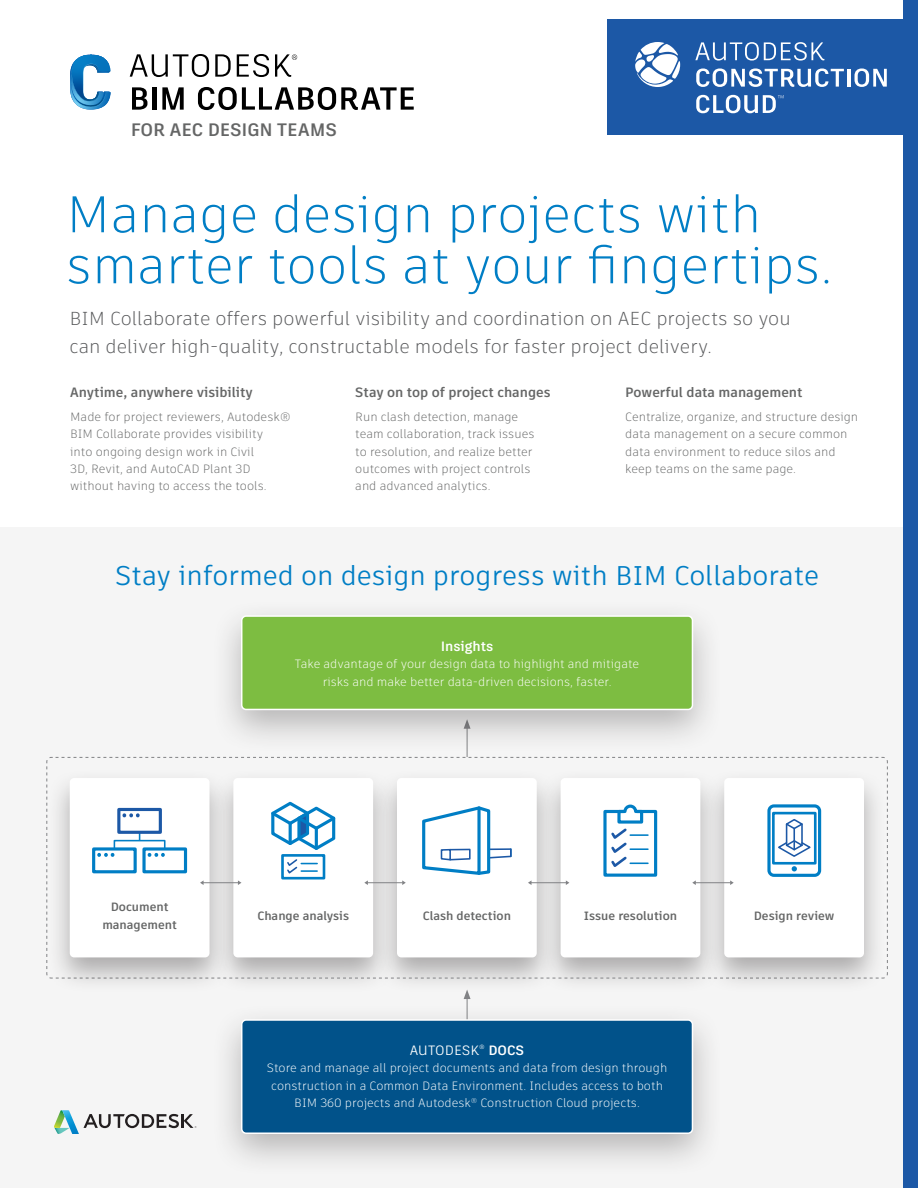
<style>
.page{position:relative;width:918px;height:1188px;background:#fff}
.page>*{position:absolute;margin:0;border:0;box-sizing:border-box;transform-origin:0 0}
.t1{font:300 51.3px/51px "Artifakt Element";color:#007ec5}
.t2{font:27px "Artifakt Element";color:#007ec5}
.t3{font:300 18.75px/27.8px "Artifakt Element";color:#57585a}
.t4{font:700 18px "Artifakt Legend";letter-spacing:-.005em;color:#656666}
.t5{font:700 13.5px "Artifakt Element";color:#656666}
.t6{font:13.5px "Artifakt Legend";color:#fff}
.t7{font:700 13.5px "Artifakt Legend";color:#fff}
.t8{font:300 12px/17.4px "Artifakt Element";color:#656666}
.t9{font:300 12px/17.4px "Artifakt Element";color:#fff;text-align:center}
.t10{font:700 12px/17.4px "Artifakt Element";color:#656666;text-align:center}
.s1{font-weight:700}
</style>
<div class="page">
<div style="left:0;top:527px;width:918px;height:661px;background:#f5f5f5"></div>
<div style="left:607px;top:19px;width:311px;height:116px;background:#1c58a6"></div>
<svg style="left:635px;top:42px;width:45px;height:45px"></svg>
<svg style="left:695px;top:42px;width:129px;height:19px"></svg>
<svg style="left:696px;top:68px;width:148px;height:19px"></svg>
<hr style="left:847px;top:69px;width:3px;height:18px;background:#fff">
<svg style="left:855px;top:68px;width:32px;height:19px"></svg>
<svg style="left:696px;top:95px;width:87px;height:18px"></svg>
<hr style="left:467px;top:997px;width:1px;height:110px;background:#818285">
<svg style="left:464px;top:994px;width:7px;height:5px"></svg>
<hr style="left:467px;top:726px;width:1px;height:31px;background:#818285">
<div style="left:211px;top:1003px;width:512px;height:175px;background:#231f20;opacity:.3"></div>
<div style="left:242px;top:1020px;width:450px;height:113px;background:#01528a;border-radius:4px"></div>
<div style="left:241px;top:1019px;width:452px;height:115px;border:2px solid #fff;border-radius:4px"></div>
<div style="left:211px;top:599px;width:512px;height:155px;background:#231f20;opacity:.3"></div>
<div style="left:242px;top:616px;width:450px;height:93px;background:#7dbd41;border-radius:4px"></div>
<div style="left:241px;top:615px;width:452px;height:95px;border:2px solid #fff;border-radius:4px"></div>
<div style="left:374px;top:769px;width:186px;height:225px;background:#f0f0f0"></div>
<div style="left:538px;top:769px;width:185px;height:225px;background:#f1f1f1"></div>
<div style="left:211px;top:769px;width:185px;height:225px;background:#f1f1f1"></div>
<svg style="left:46px;top:757px;width:842px;height:222px"></svg>
<div style="left:47px;top:769px;width:185px;height:225px;background:#231f20;opacity:.35"></div>
<div style="left:70px;top:778px;width:140px;height:179px;background:#fff;border-radius:4px"></div>
<div style="left:702px;top:769px;width:185px;height:225px;background:#231f20;opacity:.35"></div>
<div style="left:724px;top:778px;width:140px;height:179px;background:#fff;border-radius:4px"></div>
<hr style="left:203px;top:882px;width:35px;height:1px;background:#818285">
<svg style="left:238px;top:880px;width:3px;height:5px"></svg>
<svg style="left:200px;top:880px;width:4px;height:5px"></svg>
<hr style="left:695px;top:882px;width:36px;height:1px;background:#818285">
<svg style="left:730px;top:880px;width:4px;height:5px"></svg>
<svg style="left:692px;top:880px;width:4px;height:5px"></svg>
<svg style="left:54px;top:1110px;width:142px;height:24px"></svg>
<svg style="left:70px;top:54px;width:41px;height:56px"></svg>
<svg style="left:130px;top:54px;width:79px;height:23px"></svg>
<svg style="left:215px;top:54px;width:16px;height:23px"></svg>
<svg style="left:237px;top:54px;width:32px;height:23px"></svg>
<svg style="left:275px;top:54px;width:22px;height:23px"></svg>
<svg style="left:132px;top:87px;width:15px;height:23px"></svg>
<hr style="left:152px;top:87px;width:4px;height:23px;background:#000">
<svg style="left:162px;top:87px;width:22px;height:23px"></svg>
<svg style="left:198px;top:87px;width:216px;height:23px"></svg>
<div style="left:114px;top:840px;width:52px;height:9px;border:2px solid #007ec5"></div>
<div style="left:92px;top:847px;width:45px;height:26px;border:3px solid #007ec5"></div>
<svg style="left:97px;top:853px;width:18px;height:4px"></svg>
<div style="left:142px;top:847px;width:45px;height:26px;border:3px solid #007ec5"></div>
<svg style="left:147px;top:853px;width:18px;height:4px"></svg>
<div style="left:117px;top:808px;width:45px;height:26px;border:3px solid #1c58a6"></div>
<svg style="left:122px;top:813px;width:18px;height:4px"></svg>
<svg style="left:270px;top:801px;width:66px;height:51px"></svg>
<hr style="left:315px;top:828px;width:3px;height:20px;background:#007ec5">
<div style="left:281px;top:854px;width:44px;height:26px;border:3px solid #007ec5"></div>
<svg style="left:286px;top:858px;width:31px;height:17px"></svg>
<svg style="left:421px;top:805px;width:91px;height:71px"></svg>
<svg style="left:602px;top:804px;width:56px;height:74px"></svg>
<div style="left:767px;top:804px;width:54px;height:73px;border:3px solid #007ec5;border-radius:5px"></div>
<div style="left:772px;top:812px;width:45px;height:53px;border:3px solid #007ec5"></div>
<svg style="left:792px;top:866px;width:5px;height:5px"></svg>
<svg style="left:778px;top:819px;width:33px;height:38px"></svg>
<hr style="left:793px;top:829px;width:2px;height:21px;background:#1c58a6">
<div style="left:904px;top:0;width:14px;height:1188px;background:#1c58a6"></div>
<p class="t4" style="left:131px;top:117px;width:208px">FOR AEC DESIGN TEAMS</p>
<p class="t1" style="left:66px;top:189px;width:768px">Manage design projects with smarter tools at your fingertips.</p>
<p class="t3" style="left:69px;top:305px;width:723px">BIM Collaborate offers powerful visibility and coordination on AEC projects so you can deliver high-quality, constructable models for faster project delivery.</p>
<p class="t5" style="left:625px;top:382px;width:179px">Powerful data management</p>
<p class="t8" style="left:625px;top:408px;width:234px">Centralize, organize, and structure design data management on a secure common data environment to reduce silos and keep teams on the same page.</p>
<p class="t5" style="left:70px;top:382px;width:184px">Anytime, anywhere visibility</p>
<p class="t8" style="left:70px;top:408px;width:222px">Made for project reviewers, Autodesk® BIM Collaborate provides visibility<br>into ongoing design work in Civil<br>3D, Revit, and AutoCAD Plant 3D without having to access the tools.</p>
<p class="t5" style="left:355px;top:382px;width:197px">Stay on top of project changes</p>
<p class="t8" style="left:355px;top:408px;width:181px">Run clash detection, manage team collaboration, track issues to resolution, and realize better outcomes with project controls and advanced analytics.</p>
<p class="t2" style="left:115px;top:556px;width:705px">Stay informed on design progress with BIM Collaborate</p>
<p class="t7" style="left:441px;top:637px;width:54px">Insights</p>
<p class="t9" style="left:295px;top:655px;width:346px">Take advantage of your design data to highlight and mitigate risks and make better data-driven decisions, faster.</p>
<p class="t10" style="left:102px;top:898px;width:76px">Document management</p>
<p class="t10" style="left:754px;top:907px;width:82px">Design review</p>
<p class="t10" style="left:257px;top:907px;width:93px">Change analysis</p>
<p class="t10" style="left:423px;top:907px;width:90px">Clash detection</p>
<p class="t10" style="left:584px;top:907px;width:95px">Issue resolution</p>
<p class="t6" style="left:410px;top:1041px;width:116px">AUTODESK<sup>®</sup> <span class="s1">DOCS</span></p>
<p class="t9" style="left:267px;top:1059px;width:402px">Store and manage all project documents and data from design through construction in a Common Data Environment. Includes access to both<br>BIM 360 projects and Autodesk<sup>®</sup> Construction Cloud projects.</p>
</div>
